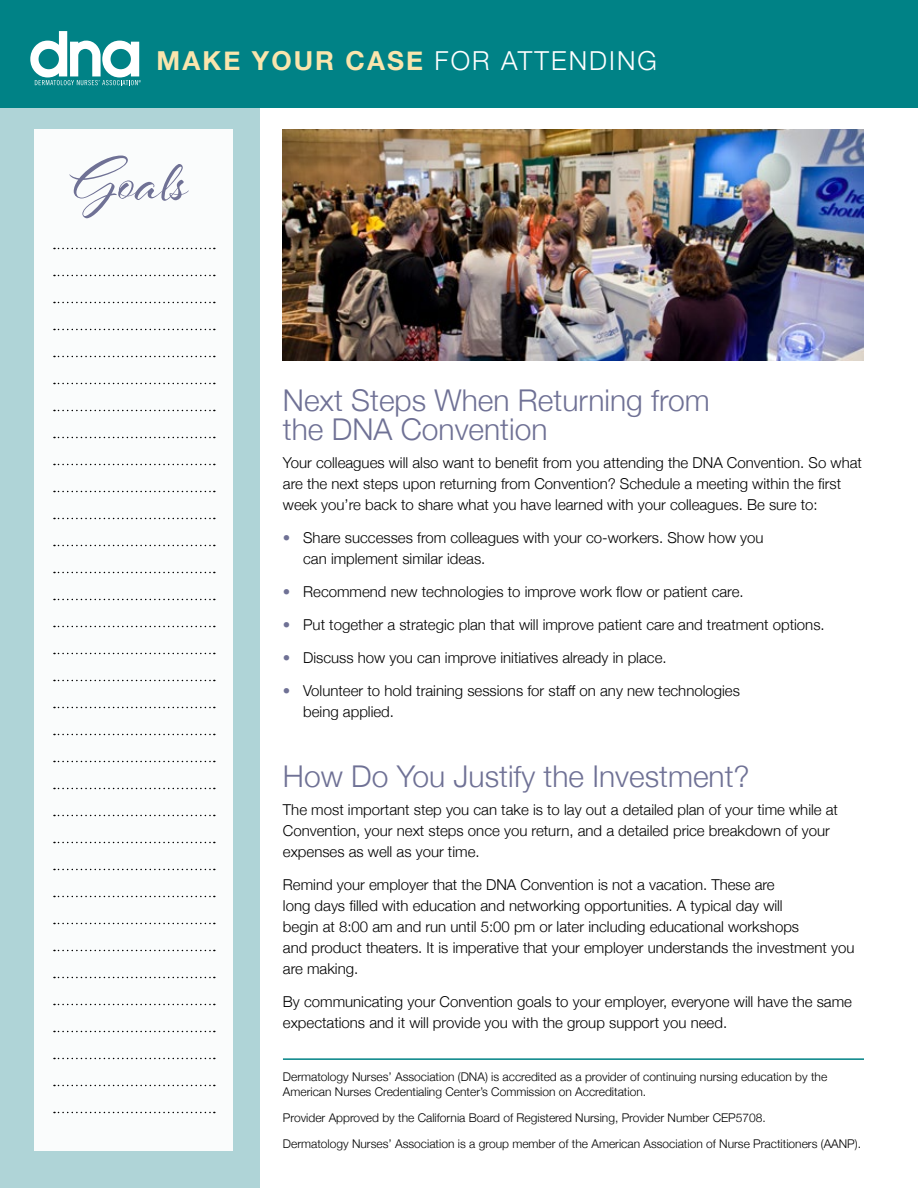
<style>
.page{position:relative;width:918px;height:1188px;background:#fff}
.page>*{position:absolute;margin:0;border:0;box-sizing:border-box;transform-origin:0 0}
.t1{font:66px "Al Fresco";color:#6f7195}
.t2{font:300 30px/28.5px "Helvetica Neue";color:#6f7195}
.t3{font:700 26.1px "Helvetica Neue";letter-spacing:.08em;color:#fae5ad}
.t4{font:300 15px/21px "Helvetica Neue";color:#000}
.t5{font:300 12px/14.4px "Helvetica Neue";color:#000}
.s1{font-weight:300;color:#fff}
.s2{color:#6f7195}
</style>
<div class="page">
<div style="left:0;top:107px;width:259px;height:1081px;background:#afd4d7"></div>
<div style="left:35px;top:130px;width:198px;height:1021px;background:#fff"></div>
<svg style="left:54px;top:248px;width:161px;height:1px"></svg>
<svg style="left:54px;top:410px;width:161px;height:1px"></svg>
<svg style="left:54px;top:572px;width:161px;height:1px"></svg>
<svg style="left:54px;top:734px;width:161px;height:1px"></svg>
<svg style="left:54px;top:896px;width:161px;height:1px"></svg>
<svg style="left:54px;top:1058px;width:161px;height:1px"></svg>
<svg style="left:54px;top:329px;width:161px;height:1px"></svg>
<svg style="left:54px;top:491px;width:161px;height:1px"></svg>
<svg style="left:54px;top:653px;width:161px;height:1px"></svg>
<svg style="left:54px;top:815px;width:161px;height:1px"></svg>
<svg style="left:54px;top:977px;width:161px;height:1px"></svg>
<svg style="left:54px;top:275px;width:161px;height:1px"></svg>
<svg style="left:54px;top:437px;width:161px;height:1px"></svg>
<svg style="left:54px;top:599px;width:161px;height:1px"></svg>
<svg style="left:54px;top:761px;width:161px;height:1px"></svg>
<svg style="left:54px;top:923px;width:161px;height:1px"></svg>
<svg style="left:54px;top:1085px;width:161px;height:1px"></svg>
<svg style="left:54px;top:356px;width:161px;height:1px"></svg>
<svg style="left:54px;top:518px;width:161px;height:1px"></svg>
<svg style="left:54px;top:680px;width:161px;height:1px"></svg>
<svg style="left:54px;top:842px;width:161px;height:1px"></svg>
<svg style="left:54px;top:1004px;width:161px;height:1px"></svg>
<svg style="left:54px;top:302px;width:161px;height:1px"></svg>
<svg style="left:54px;top:464px;width:161px;height:1px"></svg>
<svg style="left:54px;top:626px;width:161px;height:1px"></svg>
<svg style="left:54px;top:788px;width:161px;height:1px"></svg>
<svg style="left:54px;top:950px;width:161px;height:1px"></svg>
<svg style="left:54px;top:1112px;width:161px;height:1px"></svg>
<svg style="left:54px;top:383px;width:161px;height:1px"></svg>
<svg style="left:54px;top:545px;width:161px;height:1px"></svg>
<svg style="left:54px;top:707px;width:161px;height:1px"></svg>
<svg style="left:54px;top:869px;width:161px;height:1px"></svg>
<svg style="left:54px;top:1031px;width:161px;height:1px"></svg>
<img style="left:283px;top:130px;width:581px;height:231px">
<div style="left:0;top:0;width:918px;height:108px;background:#008286"></div>
<svg style="left:30px;top:31px;width:111px;height:54px"></svg>
<hr style="left:283px;top:1058px;width:581px;height:2px;background:#008286">
<h3 class="t3" style="left:157px;top:41px;width:502px">MAKE YOUR CASE <span class="s1">FOR ATTENDING</span></h3>
<h1 class="t1" style="left:69px;top:137px;width:121px">Goals</h1>
<h2 class="t2" style="left:283px;top:384px;width:428px">Next Steps When Returning from the DNA Convention</h2>
<p class="t4" style="left:283px;top:451px;width:581px">Your colleagues will also want to benefit from you attending the DNA Convention. So what are the next steps upon returning from Convention? Schedule a meeting within the first week you’re back to share what you have learned with your colleagues. Be sure to:</p>
<p class="t4" style="left:303px;top:526px;width:462px;text-indent:-20px"><span class="s2">•</span> Share successes from colleagues with your co-workers. Show how you can implement similar ideas.</p>
<p class="t4" style="left:283px;top:580px;width:462px"><span class="s2">•</span> Recommend new technologies to improve work flow or patient care.</p>
<p class="t4" style="left:283px;top:613px;width:543px"><span class="s2">•</span> Put together a strategic plan that will improve patient care and treatment options.</p>
<p class="t4" style="left:283px;top:646px;width:385px"><span class="s2">•</span> Discuss how you can improve initiatives already in place.</p>
<p class="t4" style="left:303px;top:679px;width:438px;text-indent:-20px"><span class="s2">•</span> Volunteer to hold training sessions for staff on any new technologies being applied.</p>
<h2 class="t2" style="left:283px;top:760px;width:468px">How Do You Justify the Investment?</h2>
<p class="t4" style="left:283px;top:798px;width:557px">The most important step you can take is to lay out a detailed plan of your time while at<br>Convention, your next steps once you return, and a detailed price breakdown of your expenses as well as your time.</p>
<p class="t4" style="left:283px;top:873px;width:573px">Remind your employer that the DNA Convention is not a vacation. These are<br>long days filled with education and networking opportunities. A typical day will<br>begin at 8:00 am and run until 5:00 pm or later including educational workshops<br>and product theaters. It is imperative that your employer understands the investment you are making.</p>
<p class="t4" style="left:283px;top:990px;width:571px">By communicating your Convention goals to your employer, everyone will have the same expectations and it will provide you with the group support you need.</p>
<p class="t5" style="left:283px;top:1069px;width:546px">Dermatology Nurses’ Association (DNA) is accredited as a provider of continuing nursing education by the<br>American Nurses Credentialing Center’s Commission on Accreditation.</p>
<p class="t5" style="left:283px;top:1110px;width:484px">Provider Approved by the California Board of Registered Nursing, Provider Number CEP5708.</p>
<p class="t5" style="left:283px;top:1136px;width:580px">Dermatology Nurses’ Association is a group member of the American Association of Nurse Practitioners (AANP).</p>
</div>
